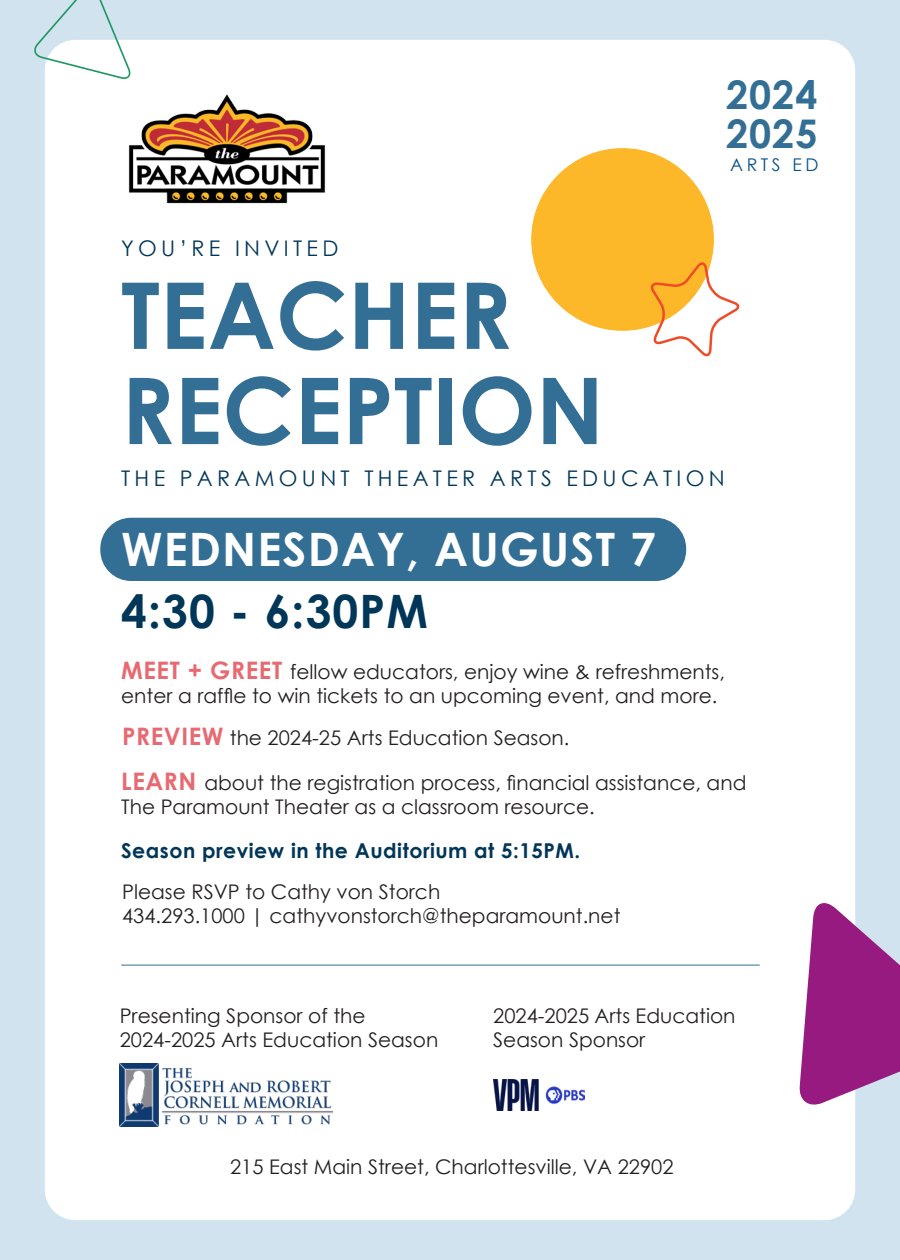
<style>
.page{position:relative;width:900px;height:1260px;background:#d1e3ee}
.page>*{position:absolute;margin:0;border:0;box-sizing:border-box;transform-origin:0 0}
.t1{font:700 92.25px "Century Gothic";color:#336f95}
.t2{font:700 46px "Century Gothic";letter-spacing:.025em;color:#fff}
.t3{font:700 46px "Century Gothic";letter-spacing:.025em;color:#003658}
.t4{font:700 39.5px "Century Gothic";letter-spacing:.025em;color:#336f95}
.t5{font:21.5px "Century Gothic";letter-spacing:.2em;color:#003658}
.t6{font:700 20.5px "Century Gothic";letter-spacing:.025em;color:#003658}
.t7{font:20.25px/24.2px "Century Gothic";color:#231f20}
.t8{font:17.5px "Century Gothic";letter-spacing:.2em;color:#075087}
.s1{font-weight:700;font-size:24px;color:#e76a72}
</style>
<div class="page">
<div style="left:45px;top:40px;width:810px;height:1180px;background:#fff;border-radius:31px"></div>
<div style="left:100px;top:518px;width:586px;height:63px;background:#336f95;border-radius:31px"></div>
<img style="left:128px;top:94px;width:198px;height:110px">
<img style="left:120px;top:1064px;width:213px;height:62px">
<img style="left:493px;top:1080px;width:92px;height:30px">
<svg style="left:799px;top:899px;width:101px;height:209px"></svg>
<svg style="left:34px;top:0;width:97px;height:80px"></svg>
<hr style="left:121px;top:965px;width:639px;height:1px;background:#336f95">
<div style="left:531px;top:148px;width:183px;height:183px;background:#fcb828;border-radius:50%"></div>
<svg style="left:650px;top:262px;width:90px;height:95px"></svg>
<p class="t4" style="left:726px;top:64px;width:93px">2024</p>
<p class="t4" style="left:726px;top:104px;width:93px">2025</p>
<p class="t5" style="left:121px;top:233px;width:219px">YOU’RE INVITED</p>
<p class="t1" style="left:121px;top:245px;width:392px">TEACHER</p>
<p class="t1" style="left:121px;top:341px;width:484px">RECEPTION</p>
<p class="t8" style="left:730px;top:153px;width:90px">ARTS ED</p>
<p class="t5" style="left:121px;top:464px;width:605px">THE PARAMOUNT THEATER ARTS EDUCATION</p>
<p class="t2" style="left:121px;top:515px;width:536px">WEDNESDAY, AUGUST 7</p>
<p class="t3" style="left:121px;top:576px;width:308px">4:30 - 6:30PM</p>
<p class="t7" style="left:121px;top:659px;width:605px"><span class="s1">MEET + GREET</span> fellow educators, enjoy wine &amp; refreshments, enter a raffle to win tickets to an upcoming event, and more.</p>
<p class="t7" style="left:122px;top:725px;width:449px"><span class="s1">PREVIEW</span> the 2024-25 Arts Education Season.</p>
<p class="t7" style="left:121px;top:770px;width:627px"><span class="s1">LEARN</span> about the registration process, financial assistance, and</p>
<p class="t7" style="left:121px;top:794px;width:475px">The Paramount Theater as a classroom resource.</p>
<p class="t6" style="left:121px;top:835px;width:460px">Season preview in the Auditorium at 5:15PM.</p>
<p class="t7" style="left:122px;top:879px;width:320px">Please RSVP to Cathy von Storch</p>
<p class="t7" style="left:122px;top:903px;width:500px">434.293.1000 | cathyvonstorch@theparamount.net</p>
<p class="t7" style="left:120px;top:1003px;width:320px">Presenting Sponsor of the<br>2024-2025 Arts Education Season</p>
<p class="t7" style="left:493px;top:1003px;width:244px">2024-2025 Arts Education<br>Season Sponsor</p>
<p class="t7" style="left:230px;top:1154px;width:445px">215 East Main Street, Charlottesville, VA 22902</p>
</div>
